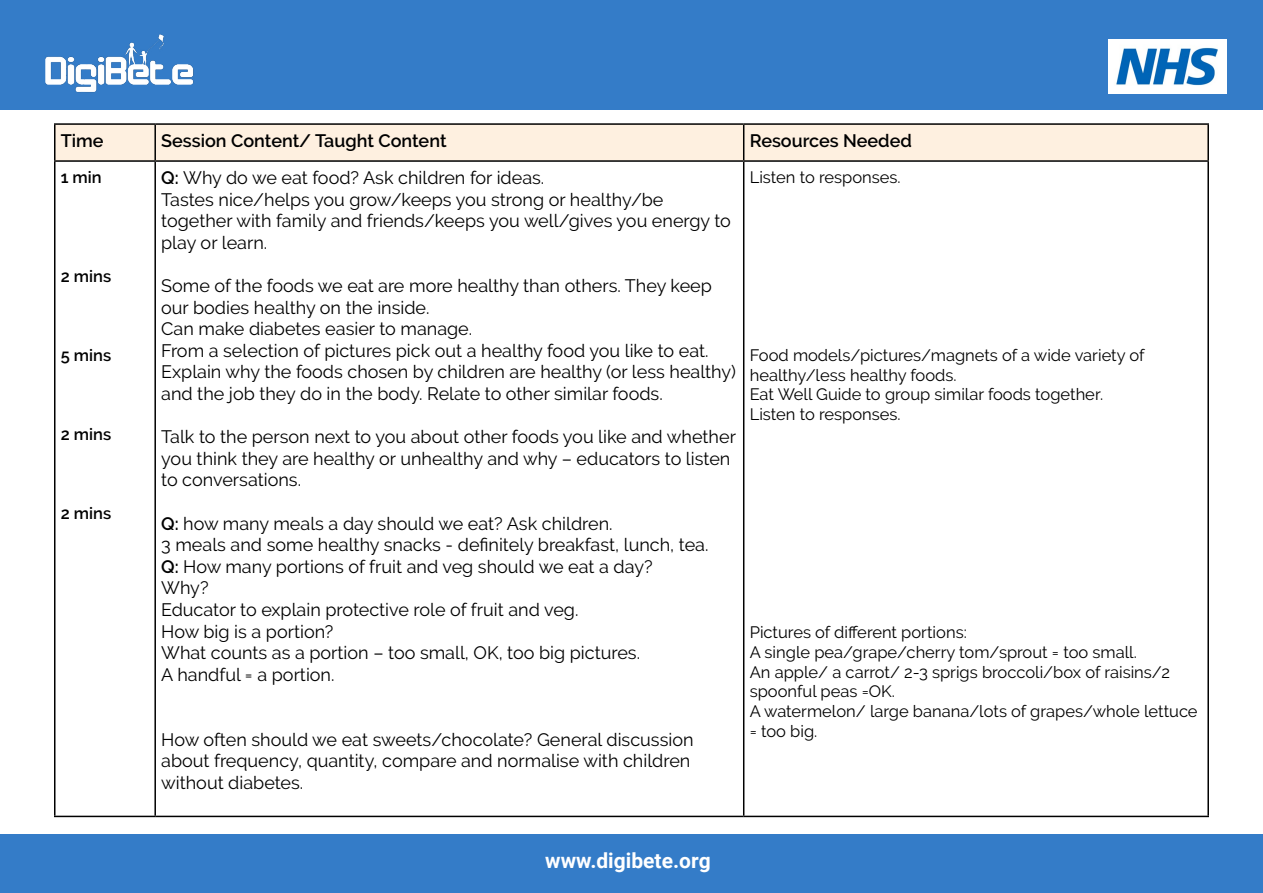
<style>
.page{position:relative;width:1263px;height:893px;background:#fff}
.page>*{position:absolute;margin:0;border:0;box-sizing:border-box;transform-origin:0 0}
.t1{font:700 21px "Roboto";color:#fff}
.t2{font:18px/21.6px "Raleway";color:#000}
.t3{font:600 18px "Raleway";color:#000}
.t4{font:16.5px/19.8px "Raleway";color:#000}
.t5{font:600 16.5px "Raleway";color:#000}
.s1{font-weight:600}
</style>
<div class="page">
<div style="left:0;top:835px;width:1263px;height:58px;background:#347cc8"></div>
<div style="left:0;top:0;width:1263px;height:110px;background:#347cc8"></div>
<img style="left:45px;top:34px;width:149px;height:59px">
<img style="left:1108px;top:40px;width:119px;height:54px">
<div style="left:56px;top:125px;width:1151px;height:35px;background:#fef0e0"></div>
<hr style="left:54px;top:123px;width:101px;height:2px;background:#000">
<hr style="left:54px;top:125px;width:2px;height:35px;background:#000">
<hr style="left:155px;top:123px;width:589px;height:2px;background:#000">
<hr style="left:154px;top:125px;width:2px;height:35px;background:#000">
<hr style="left:744px;top:123px;width:465px;height:2px;background:#000">
<hr style="left:743px;top:125px;width:1px;height:35px;background:#000">
<hr style="left:1207px;top:125px;width:2px;height:35px;background:#000">
<hr style="left:54px;top:160px;width:101px;height:2px;background:#000">
<hr style="left:54px;top:162px;width:2px;height:654px;background:#000">
<hr style="left:155px;top:160px;width:589px;height:2px;background:#000">
<hr style="left:154px;top:162px;width:2px;height:654px;background:#000">
<hr style="left:744px;top:160px;width:465px;height:2px;background:#000">
<hr style="left:743px;top:162px;width:1px;height:654px;background:#000">
<hr style="left:1207px;top:162px;width:2px;height:654px;background:#000">
<hr style="left:54px;top:816px;width:101px;height:1px;background:#000">
<hr style="left:155px;top:816px;width:589px;height:1px;background:#000">
<hr style="left:744px;top:816px;width:465px;height:1px;background:#000">
<p class="t3" style="left:61px;top:130px;width:44px">Time</p>
<p class="t3" style="left:161px;top:130px;width:287px">Session Content/ Taught Content</p>
<p class="t3" style="left:750px;top:130px;width:164px">Resources Needed</p>
<p class="t5" style="left:61px;top:167px;width:42px">1 min</p>
<p class="t4" style="left:750px;top:167px;width:152px">Listen to responses.</p>
<p class="t2" style="left:161px;top:167px;width:571px"><span class="s1">Q:</span> Why do we eat food? Ask children for ideas.<br>Tastes nice/helps you grow/keeps you strong or healthy/be together with family and friends/keeps you well/gives you energy to play or learn.</p>
<p class="t2" style="left:161px;top:275px;width:576px">Some of the foods we eat are more healthy than others. They keep our bodies healthy on the inside.<br>Can make diabetes easier to manage.<br>From a selection of pictures pick out a healthy food you like to eat.<br>Explain why the foods chosen by children are healthy (or less healthy) and the job they do in the body. Relate to other similar foods.</p>
<p class="t2" style="left:161px;top:426px;width:576px">Talk to the person next to you about other foods you like and whether you think they are healthy or unhealthy and why – educators to listen to conversations.</p>
<p class="t2" style="left:161px;top:512px;width:549px"><span class="s1">Q:</span> how many meals a day should we eat? Ask children.<br>3 meals and some healthy snacks - definitely breakfast, lunch, tea.<br><span class="s1">Q:</span> How many portions of fruit and veg should we eat a day?<br>Why?<br>Educator to explain protective role of fruit and veg.<br>How big is a portion?<br>What counts as a portion – too small, OK, too big pictures.<br>A handful = a portion.</p>
<p class="t5" style="left:61px;top:266px;width:52px">2 mins</p>
<p class="t4" style="left:750px;top:345px;width:396px">Food models/pictures/magnets of a wide variety of healthy/less healthy foods.<br>Eat Well Guide to group similar foods together.<br>Listen to responses.</p>
<p class="t5" style="left:61px;top:345px;width:52px">5 mins</p>
<p class="t5" style="left:61px;top:425px;width:52px">2 mins</p>
<p class="t5" style="left:61px;top:504px;width:52px">2 mins</p>
<p class="t4" style="left:750px;top:622px;width:449px">Pictures of different portions:<br>A single pea/grape/cherry tom/sprout = too small.<br>An apple/ a carrot/ 2-3 sprigs broccoli/box of raisins/2 spoonful peas =OK.<br>A watermelon/ large banana/lots of grapes/whole lettuce = too big.</p>
<p class="t2" style="left:161px;top:728px;width:534px">How often should we eat sweets/chocolate? General discussion about frequency, quantity, compare and normalise with children without diabetes.</p>
<p class="t1" style="left:545px;top:846px;width:167px">www.digibete.org</p>
</div>
